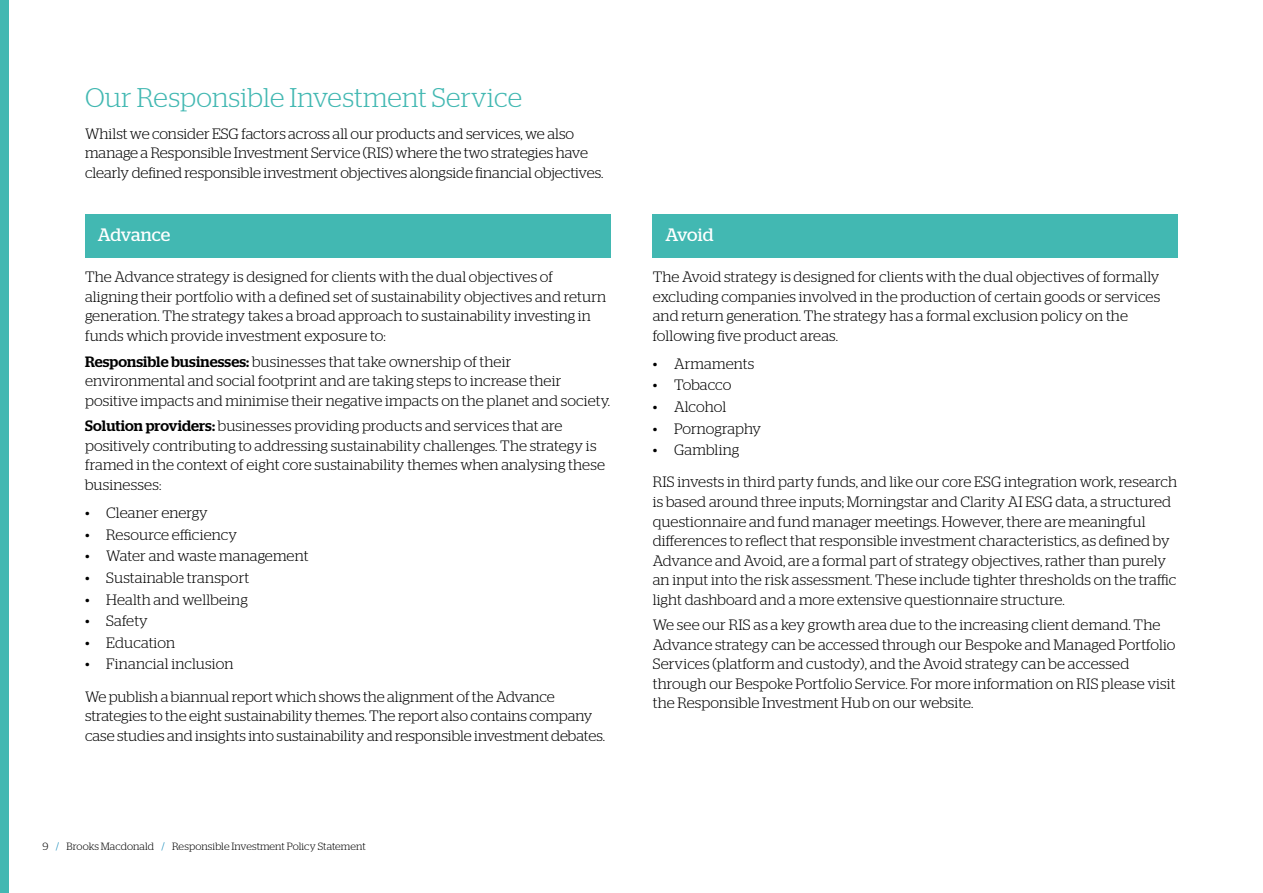
<style>
.page{position:relative;width:1263px;height:893px;background:#fff}
.page>*{position:absolute;margin:0;border:0;box-sizing:border-box;transform-origin:0 0}
.t1{font:300 27px "Stag";letter-spacing:.01em;color:#42b8b2}
.t2{font:18px "Stag";letter-spacing:-.01em;color:#fff}
.t3{font:300 15px/19.5px "Stag";letter-spacing:.005em;color:#000}
.t4{font:300 10.5px "Stag";letter-spacing:.005em;color:#000}
.s1{font-weight:500}
.s2{color:#0081b6}
</style>
<div class="page">
<div style="left:85px;top:214px;width:525px;height:44px;background:#42b8b2"></div>
<div style="left:653px;top:214px;width:525px;height:44px;background:#42b8b2"></div>
<div style="left:0;top:0;width:9px;height:893px;background:#42b8b2"></div>
<h1 class="t1" style="left:85px;top:82px;width:438px">Our Responsible Investment Service</h1>
<p class="t3" style="left:85px;top:124px;width:520px">Whilst we consider ESG factors across all our products and services, we also manage a Responsible Investment Service (RIS) where the two strategies have clearly defined responsible investment objectives alongside financial objectives.</p>
<p class="t2" style="left:98px;top:225px;width:74px">Advance</p>
<p class="t3" style="left:85px;top:267px;width:523px">The Advance strategy is designed for clients with the dual objectives of aligning their portfolio with a defined set of sustainability objectives and return generation. The strategy takes a broad approach to sustainability investing in funds which provide investment exposure to:</p>
<p class="t3" style="left:85px;top:351px;width:527px"><span class="s1">Responsible businesses:</span> businesses that take ownership of their environmental and social footprint and are taking steps to increase their positive impacts and minimise their negative impacts on the planet and society.</p>
<p class="t3" style="left:85px;top:416px;width:521px"><span class="s1">Solution providers:</span> businesses providing products and services that are positively contributing to addressing sustainability challenges. The strategy is framed in the context of eight core sustainability themes when analysing these businesses:</p>
<p class="t3" style="left:85px;top:503px;width:124px">• Cleaner energy</p>
<p class="t3" style="left:85px;top:524px;width:154px">• Resource efficiency</p>
<p class="t3" style="left:85px;top:546px;width:225px">• Water and waste management</p>
<p class="t3" style="left:85px;top:568px;width:166px">• Sustainable transport</p>
<p class="t3" style="left:85px;top:589px;width:164px">• Health and wellbeing</p>
<p class="t3" style="left:85px;top:611px;width:64px">• Safety</p>
<p class="t3" style="left:85px;top:633px;width:92px">• Education</p>
<p class="t3" style="left:85px;top:648px;width:471px;line-height:32.2px">• Financial inclusion<br>We publish a biannual report which shows the alignment of the Advance</p>
<p class="t3" style="left:85px;top:706px;width:522px">strategies to the eight sustainability themes. The report also contains company case studies and insights into sustainability and responsible investment debates.</p>
<p class="t4" style="left:43px;top:841px;width:325px">9 <span class="s2">/</span> Brooks Macdonald <span class="s2">/</span> Responsible Investment Policy Statement</p>
<p class="t2" style="left:665px;top:225px;width:49px">Avoid</p>
<p class="t3" style="left:653px;top:267px;width:509px">The Avoid strategy is designed for clients with the dual objectives of formally excluding companies involved in the production of certain goods or services and return generation. The strategy has a formal exclusion policy on the following five product areas.</p>
<p class="t3" style="left:653px;top:353px;width:103px">• Armaments</p>
<p class="t3" style="left:653px;top:375px;width:80px">• Tobacco</p>
<p class="t3" style="left:653px;top:397px;width:75px">• Alcohol</p>
<p class="t3" style="left:653px;top:418px;width:110px">• Pornography</p>
<p class="t3" style="left:653px;top:434px;width:526px;line-height:32.2px">• Gambling<br>RIS invests in third party funds, and like our core ESG integration work, research</p>
<p class="t3" style="left:653px;top:492px;width:525px">is based around three inputs; Morningstar and Clarity AI ESG data, a structured questionnaire and fund manager meetings. However, there are meaningful differences to reflect that responsible investment characteristics, as defined by Advance and Avoid, are a formal part of strategy objectives, rather than purely an input into the risk assessment. These include tighter thresholds on the traffic light dashboard and a more extensive questionnaire structure.</p>
<p class="t3" style="left:653px;top:615px;width:524px">We see our RIS as a key growth area due to the increasing client demand. The Advance strategy can be accessed through our Bespoke and Managed Portfolio Services (platform and custody), and the Avoid strategy can be accessed through our Bespoke Portfolio Service. For more information on RIS please visit the Responsible Investment Hub on our website.</p>
</div>
